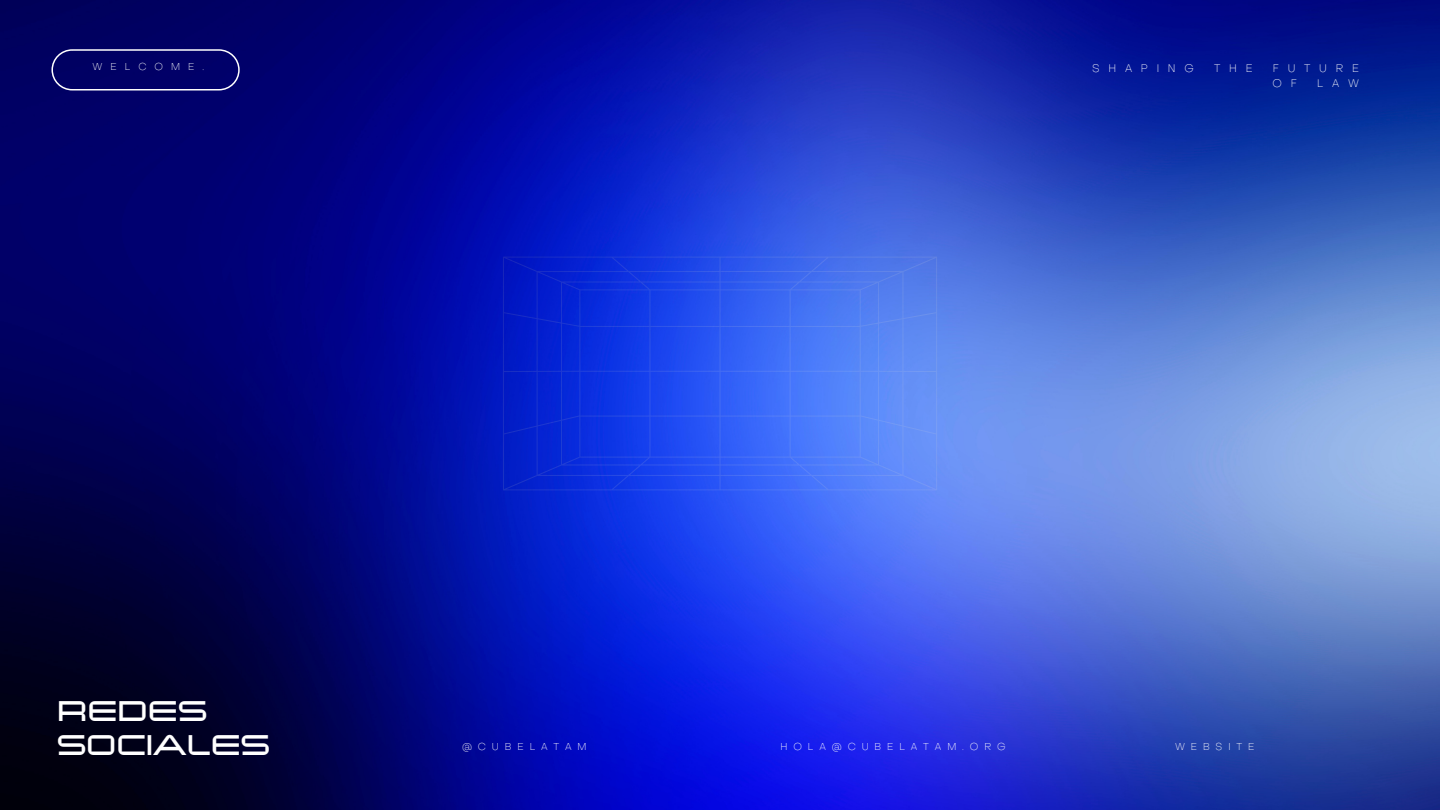
<style>
.page{position:relative;width:1440px;height:810px;background:#fff}
.page>*{position:absolute;margin:0;border:0;box-sizing:border-box;transform-origin:0 0}
.t1{font:36px/34.5px "Changeling Neo";color:#fff}
.t2{font:100 11px/15px "Object Sans";letter-spacing:.8em;color:#fff}
.t3{font:100 10px "Object Sans";letter-spacing:.59em;color:#fff}
.t4{font:100 10px "Object Sans";letter-spacing:.8em;color:#fff}
</style>
<div class="page">
<img style="left:0;top:0;width:1440px;height:810px">
<svg style="left:503px;top:257px;width:434px;height:233px;background:#2e57eb"></svg>
<svg style="left:51px;top:49px;width:189px;height:42px;background:#141472"></svg>
<p class="t4" style="left:93px;top:63px;width:113px">WELCOME.</p>
<p class="t2" style="left:1092px;top:61px;width:103px">SHAPING</p>
<p class="t2" style="left:1214px;top:61px;width:40px">THE</p>
<p class="t2" style="left:1273px;top:61px;width:88px">FUTURE<br>O F</p>
<p class="t2" style="left:1317px;top:76px;width:43px">LAW</p>
<p class="t1" style="left:57px;top:691px;width:215px">REDES<br>SOCIALES</p>
<p class="t3" style="left:462px;top:743px;width:126px">@CUBELATAM</p>
<p class="t3" style="left:780px;top:743px;width:227px">HOLA@CUBELATAM.ORG</p>
<p class="t3" style="left:1175px;top:743px;width:81px">WEBSITE</p>
</div>
